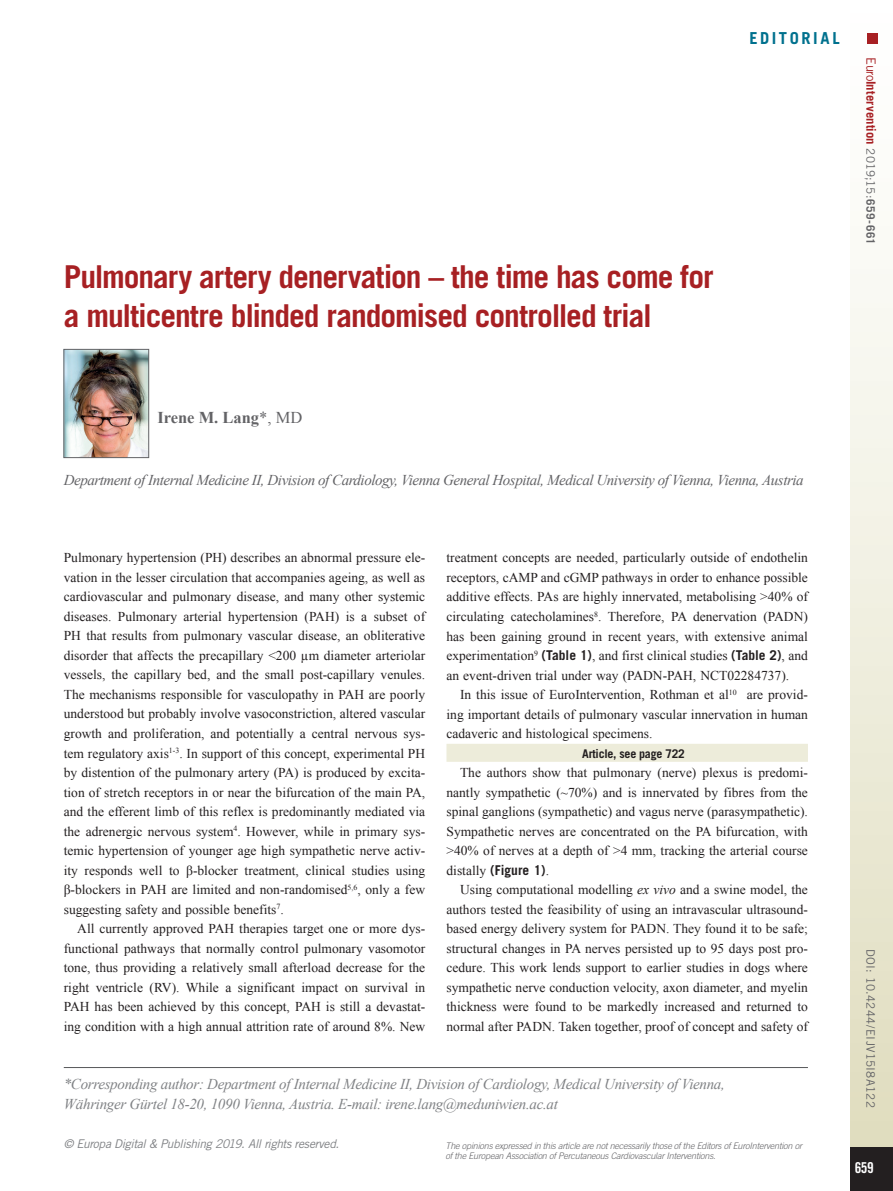
<style>
.page{position:relative;width:893px;height:1191px;background:#fff}
.page>*{position:absolute;margin:0;border:0;box-sizing:border-box;transform-origin:0 0}
.chapitre_titre{font:700 31.5px/39px "Trade Gothic LT Std";letter-spacing:-.035em;color:#a72023}
.chapitre_auteurs{font:700 16.5px "Times New Roman";color:#636366}
.t1{font:700 16.5px "Trade Gothic LT Std";letter-spacing:.16em;color:#00718e}
.corresponding_author{font:italic 15px/19.5px "Times New Roman";letter-spacing:-.02em;color:#808285}
.chapitre_address{font:italic 15px "Times New Roman";letter-spacing:-.03em;color:#636366}
.t2{font:15px "Trade Gothic LT Std Bd Cn 20";color:#fff}
.text_paragraph{font:13.5px/19.5px "Times New Roman";color:#231f20;text-align:justify}
.text_1er_paragraph{font:13.5px/19.5px "Times New Roman";color:#231f20;text-align:justify}
.t3{font:700 12.75px "Trade Gothic LT Std";letter-spacing:.005em;color:#a72023}
.t4{font:italic 12px "Trade Gothic LT Std";letter-spacing:-.03em;color:#808285}
.ArticleSee{font:700 12px "Trade Gothic LT Std";letter-spacing:-.02em;color:#231f20}
.t5{font:11.7px "Trade Gothic LT Std";letter-spacing:.02em;color:#636366}
.t6{font:italic 300 9px/10.5px "Trade Gothic LT Std";letter-spacing:-.02em;color:#636366}
.s1{font-weight:400}
.s2{font-weight:400;font-size:11.7px;color:#636366}
.s3{font-size:11.7px;color:#636366}
.s4{font-family:"Trade Gothic LT Std";font-weight:700}
.s5{font-style:italic}
</style>
<div class="page">
<div style="left:850px;top:0;width:43px;height:1191px;background:linear-gradient(to bottom,#fff,#dfdcbd)"></div>
<div style="left:850px;top:1147px;width:43px;height:44px;background:#231f20"></div>
<div style="left:867px;top:34px;width:11px;height:10px;background:#a72023"></div>
<hr style="left:64px;top:1067px;width:744px;height:1px;background:#57585a">
<div style="left:446px;top:744px;width:362px;height:18px;background:#edecda"></div>
<img style="left:66px;top:351px;width:81px;height:105px">
<div style="left:64px;top:349px;width:85px;height:109px;border:1px solid #636366"></div>
<p class="chapitre_titre" style="left:64px;top:257px;width:651px">Pulmonary artery denervation – the time has come for a multicentre blinded randomised controlled trial</p>
<p class="t1" style="left:749px;top:28px;width:92px">EDITORIAL</p>
<p class="t3" style="left:879px;top:57px;width:189px;rotate:90deg"><span class="s1">Euro</span>Intervention <span class="s2">2019;15:</span><span class="s3">659-661</span></p>
<p class="chapitre_auteurs" style="left:157px;top:406px;width:146px">Irene M. Lang<span class="s1">*, MD</span></p>
<p class="chapitre_address" style="left:64px;top:470px;width:741px">Department of Internal Medicine II, Division of Cardiology, Vienna General Hospital, Medical University of Vienna, Vienna, Austria</p>
<p class="text_1er_paragraph" style="left:64px;top:548px;width:363px">Pulmonary hypertension (PH) describes an abnormal pressure ele&shy;vation in the lesser circulation that accompanies ageing, as well as cardiovascular and pulmonary disease, and many other systemic diseases. Pulmonary arterial hypertension (PAH) is a subset of PH that results from pulmonary vascular disease, an obliterative disorder that affects the precapillary &lt;200 µm diameter arteriolar vessels, the capillary bed, and the small post-capillary venules.<br>The mechanisms responsible for vasculopathy in PAH are poorly understood but probably involve vasoconstriction, altered vascular growth and proliferation, and potentially a central nervous sys&shy;tem regulatory axis<sup>1-3</sup>. In support of this concept, experimental PH by distention of the pulmonary artery (PA) is produced by excita&shy;tion of stretch receptors in or near the bifurcation of the main PA, and the efferent limb of this reflex is predominantly mediated via the adrenergic nervous system<sup>4</sup>. However, while in primary sys&shy;temic hypertension of younger age high sympathetic nerve activ&shy;ity responds well to β-blocker treatment, clinical studies using β-blockers in PAH are limited and non-randomised<sup>5,6</sup>, only a few suggesting safety and possible benefits<sup>7</sup>.</p>
<p class="text_paragraph" style="left:64px;top:918px;width:363px;text-indent:14px">All currently approved PAH therapies target one or more dys&shy;functional pathways that normally control pulmonary vasomotor tone, thus providing a relatively small afterload decrease for the right ventricle (RV). While a significant impact on survival in PAH has been achieved by this concept, PAH is still a devastat&shy;ing condition with a high annual attrition rate of around 8%. New</p>
<p class="text_paragraph" style="left:446px;top:548px;width:363px">treatment concepts are needed, particularly outside of endothelin receptors, cAMP and cGMP pathways in order to enhance possible additive effects. PAs are highly innervated, metabolising &gt;40% of circulating catecholamines<sup>8</sup>. Therefore, PA denervation (PADN) has been gaining ground in recent years, with extensive animal experimentation<sup>9</sup> <span class="s4">(Table 1)</span>, and first clinical studies <span class="s4">(Table 2)</span>, and an event-driven trial under way (PADN-PAH, NCT02284737).</p>
<p class="text_paragraph" style="left:446px;top:684px;width:363px;text-indent:13px">In this issue of EuroIntervention, Rothman et al<sup>10</sup> are provid&shy;ing important details of pulmonary vascular innervation in human cadaveric and histological specimens.</p>
<p class="ArticleSee" style="left:582px;top:746px;width:104px">Article, see page 722</p>
<p class="text_paragraph" style="left:446px;top:762px;width:363px;text-indent:14px">The authors show that pulmonary (nerve) plexus is predomi&shy;nantly sympathetic (~70%) and is innervated by fibres from the spinal ganglions (sympathetic) and vagus nerve (parasympathetic).<br>Sympathetic nerves are concentrated on the PA bifurcation, with &gt;40% of nerves at a depth of &gt;4 mm, tracking the arterial course distally <span class="s4">(Figure 1)</span>.</p>
<p class="text_paragraph" style="left:446px;top:879px;width:363px;text-indent:14px">Using computational modelling <span class="s5">ex vivo</span> and a swine model, the authors tested the feasibility of using an intravascular ultrasound&shy;based energy delivery system for PADN. They found it to be safe; structural changes in PA nerves persisted up to 95 days post pro&shy;cedure. This work lends support to earlier studies in dogs where sympathetic nerve conduction velocity, axon diameter, and myelin thickness were found to be markedly increased and returned to normal after PADN. Taken together, proof of concept and safety of</p>
<p class="corresponding_author" style="left:64px;top:1074px;width:663px">*Corresponding author: Department of Internal Medicine II, Division of Cardiology, Medical University of Vienna,<br>Währinger Gürtel 18-20, 1090 Vienna, Austria. E-mail: irene.lang@meduniwien.ac.at</p>
<p class="t4" style="left:64px;top:1137px;width:277px">© Europa Digital &amp; Publishing 2019. All rights reserved.</p>
<p class="t6" style="left:446px;top:1140px;width:358px">The opinions expressed in this article are not necessarily those of the Editors of EuroIntervention or of the European Association of Percutaneous Cardiovascular Interventions.</p>
<p class="t5" style="left:878px;top:948px;width:160px;rotate:90deg">DOI: 10.4244/EIJV15I8A122</p>
<p class="t2" style="left:855px;top:1158px;width:21px">659</p>
</div>
